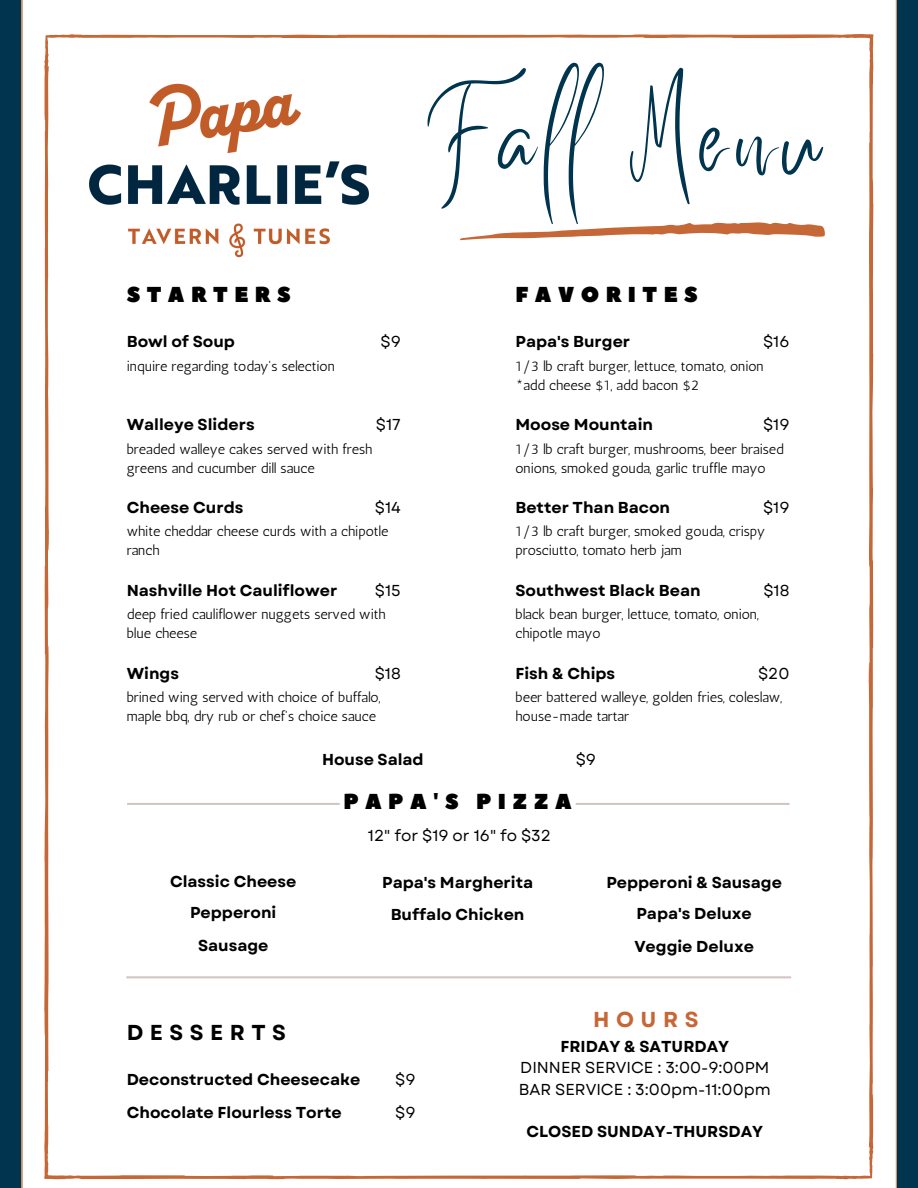
<style>
.page{position:relative;width:918px;height:1188px;background:#00344f}
.page>*{position:absolute;margin:0;border:0;box-sizing:border-box;transform-origin:0 0}
.t1{font:84px "Better Saturday";letter-spacing:.1em;color:#00344f}
.t2{font:21.6px "Peace Sans";letter-spacing:.3em;color:#000}
.t3{font:700 21.6px "Garet";letter-spacing:.3em;color:#000}
.t4{font:700 21.6px "Garet";letter-spacing:.3em;color:#c56737}
.t5{font:15.9px/21.3px "Garet";color:#000}
.t6{font:700 15.9px "Garet";color:#000}
.t7{font:700 15.75px/32.1px "Garet";color:#000;text-align:center}
.t8{font:15.75px/33px "Garet";color:#000}
.t9{font:14.1px/18.9px "Antic";color:#000}
</style>
<div class="page">
<div style="left:22px;top:0;width:875px;height:1188px;background:#fff"></div>
<div style="left:44px;top:34px;width:829px;height:1145px;background:#fff"></div>
<svg style="left:460px;top:221px;width:365px;height:19px"></svg>
<img style="left:21px;top:21px;width:439px;height:299px">
<hr style="left:127px;top:803px;width:213px;height:2px;background:#d4c3c3">
<hr style="left:576px;top:803px;width:213px;height:2px;background:#d4c3c3">
<hr style="left:126px;top:976px;width:665px;height:2px;background:#d4c3c3">
<h1 class="t1" style="left:422px;top:123px;width:402px">Fall Menu</h1>
<h2 class="t2" style="left:127px;top:280px;width:165px">STARTERS</h2>
<h2 class="t2" style="left:515px;top:280px;width:184px">FAVORITES</h2>
<p class="t7" style="left:127px;top:326px;width:110px">Bowl of Soup</p>
<p class="t7" style="left:515px;top:326px;width:116px">Papa's Burger</p>
<p class="t8" style="left:380px;top:325px;width:22px">$9</p>
<p class="t8" style="left:763px;top:325px;width:28px">$16</p>
<p class="t9" style="left:127px;top:356px;width:210px">inquire regarding today's selection</p>
<p class="t9" style="left:515px;top:356px;width:250px">1/3 lb craft burger, lettuce, tomato, onion *add cheese $1, add bacon $2</p>
<p class="t8" style="left:376px;top:408px;width:26px">$17</p>
<p class="t7" style="left:127px;top:409px;width:129px">Walleye Sliders</p>
<p class="t7" style="left:515px;top:409px;width:139px">Moose Mountain</p>
<p class="t8" style="left:763px;top:408px;width:28px">$19</p>
<p class="t9" style="left:127px;top:439px;width:247px">breaded walleye cakes served with fresh greens and cucumber dill sauce</p>
<p class="t9" style="left:515px;top:439px;width:270px">1/3 lb craft burger, mushrooms, beer braised onions, smoked gouda, garlic truffle mayo</p>
<p class="t8" style="left:375px;top:491px;width:28px">$14</p>
<p class="t8" style="left:763px;top:491px;width:28px">$19</p>
<p class="t7" style="left:127px;top:491px;width:118px">Cheese Curds</p>
<p class="t7" style="left:515px;top:491px;width:156px">Better Than Bacon</p>
<p class="t9" style="left:127px;top:522px;width:263px">white cheddar cheese curds with a chipotle ranch</p>
<p class="t9" style="left:515px;top:522px;width:251px">1/3 lb craft burger, smoked gouda, crispy prosciutto, tomato herb jam</p>
<p class="t8" style="left:375px;top:574px;width:27px">$15</p>
<p class="t8" style="left:763px;top:574px;width:28px">$18</p>
<p class="t7" style="left:127px;top:574px;width:212px">Nashville Hot Cauliflower</p>
<p class="t7" style="left:515px;top:574px;width:187px">Southwest Black Bean</p>
<p class="t9" style="left:127px;top:605px;width:260px">deep fried cauliflower nuggets served with blue cheese</p>
<p class="t9" style="left:515px;top:605px;width:245px">black bean burger, lettuce, tomato, onion, chipotle mayo</p>
<p class="t8" style="left:375px;top:657px;width:28px">$18</p>
<p class="t8" style="left:758px;top:657px;width:33px">$20</p>
<p class="t7" style="left:127px;top:657px;width:54px">Wings</p>
<p class="t7" style="left:515px;top:657px;width:101px">Fish &amp; Chips</p>
<p class="t9" style="left:127px;top:688px;width:255px">brined wing served with choice of buffalo, maple bbq, dry rub or chef's choice sauce</p>
<p class="t9" style="left:515px;top:688px;width:268px">beer battered walleye, golden fries, coleslaw, house-made tartar</p>
<p class="t7" style="left:322px;top:743px;width:103px">House Salad</p>
<p class="t8" style="left:576px;top:743px;width:22px">$9</p>
<h2 class="t2" style="left:343px;top:787px;width:230px">PAPA'S PIZZA</h2>
<p class="t7" style="left:170px;top:865px;width:128px">Classic Cheese</p>
<p class="t7" style="left:190px;top:897px;width:88px;line-height:32.7px">Pepperoni<br>Sausage</p>
<p class="t5" style="left:368px;top:825px;width:185px">12" for $19 or 16" fo $32</p>
<p class="t7" style="left:382px;top:867px;width:152px;line-height:31.5px">Papa's Margherita<br>Buffalo Chicken</p>
<p class="t7" style="left:606px;top:866px;width:177px">Pepperoni &amp; Sausage<br>Papa's Deluxe<br>Veggie Deluxe</p>
<h2 class="t3" style="left:127px;top:1017px;width:161px">DESSERTS</h2>
<p class="t7" style="left:127px;top:1063px;width:235px;line-height:33px;text-align:left">Deconstructed Cheesecake<br>Chocolate Flourless Torte</p>
<p class="t8" style="left:395px;top:1063px;width:22px">$9 $9</p>
<h2 class="t4" style="left:593px;top:1004px;width:107px">HOURS</h2>
<p class="t6" style="left:560px;top:1035px;width:170px">FRIDAY &amp; SATURDAY</p>
<p class="t5" style="left:519px;top:1057px;width:253px">DINNER SERVICE : 3:00-9:00PM<br>BAR SERVICE : 3:00pm-11:00pm</p>
<p class="t6" style="left:526px;top:1120px;width:238px">CLOSED SUNDAY-THURSDAY</p>
</div>
